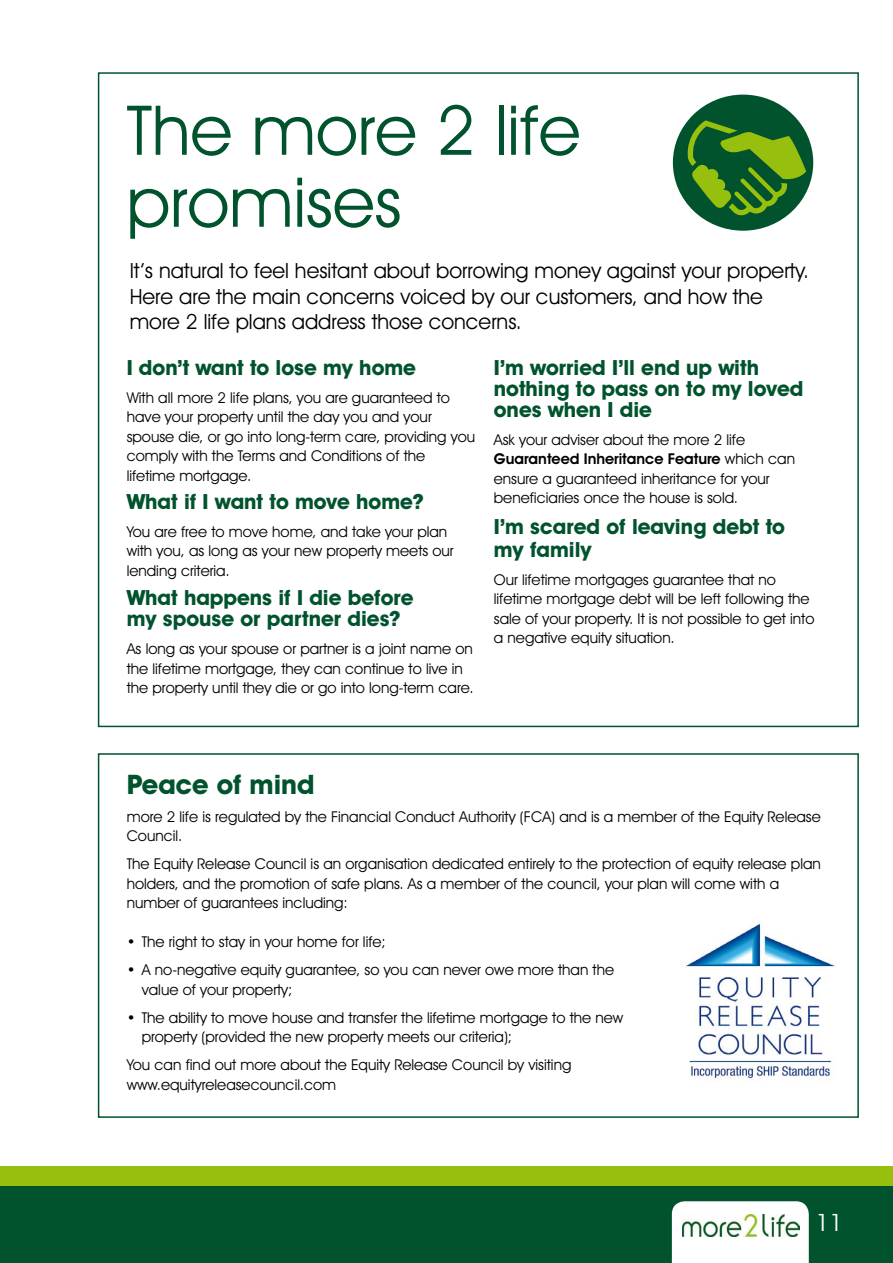
<style>
.page{position:relative;width:893px;height:1263px;background:#fff}
.page>*{position:absolute;margin:0;border:0;box-sizing:border-box;transform-origin:0 0}
.t1{font:69px/72px "Avant Garde IT Cby BT";color:#00532d}
.t2{font:700 27px "Avant Garde IT Cby BT";color:#00532d}
.t3{font:24px "Avant Garde IT Cby BT";color:#fff}
.t4{font:700 21px/21px "Avant Garde IT Cby BT";color:#00532d}
.t5{font:21px/25.5px "Avant Garde IT Cby BT";color:#000}
.t6{font:15px/19.5px "Avant Garde IT Cby BT";color:#000}
.s1{font-weight:600}
</style>
<div class="page">
<div style="left:0;top:1166px;width:893px;height:97px;background:#97bf0d"></div>
<div style="left:0;top:1186px;width:893px;height:77px;background:#00532d"></div>
<div style="left:672px;top:1201px;width:137px;height:62px;background:#fff"></div>
<img style="left:682px;top:1214px;width:117px;height:22px">
<div style="left:673px;top:95px;width:140px;height:136px;background:#00532d;border-radius:50%"></div>
<svg style="left:686px;top:120px;width:120px;height:95px"></svg>
<div style="left:98px;top:753px;width:761px;height:365px;border:2px solid #00532d"></div>
<img style="left:684px;top:923px;width:151px;height:158px">
<h1 class="t1" style="left:127px;top:94px;width:455px">The more 2 life promises</h1>
<h3 class="t5" style="left:130px;top:258px;width:681px">It’s natural to feel hesitant about borrowing money against your property.<br>Here are the main concerns voiced by our customers, and how the more 2 life plans address those concerns.</h3>
<h3 class="t4" style="left:127px;top:356px;width:291px">I don’t want to lose my home</h3>
<p class="t6" style="left:127px;top:387px;width:350px">With all more 2 life plans, you are guaranteed to have your property until the day you and your spouse die, or go into long-term care, providing you comply with the Terms and Conditions of the lifetime mortgage.</p>
<h3 class="t4" style="left:127px;top:491px;width:299px">What if I want to move home?</h3>
<p class="t6" style="left:127px;top:521px;width:328px">You are free to move home, and take your plan with you, as long as your new property meets our lending criteria.</p>
<h3 class="t4" style="left:127px;top:587px;width:289px">What happens if I die before my spouse or partner dies?</h3>
<p class="t6" style="left:127px;top:639px;width:348px">As long as your spouse or partner is a joint name on the lifetime mortgage, they can continue to live in the property until they die or go into long-term care.</p>
<h3 class="t4" style="left:494px;top:356px;width:311px">I’m worried I’ll end up with nothing to pass on to my loved ones when I die</h3>
<p class="t6" style="left:494px;top:429px;width:303px">Ask your adviser about the more 2 life <span class="s1">Guaranteed Inheritance Feature</span> which can ensure a guaranteed inheritance for your beneficiaries once the house is sold.</p>
<h3 class="t4" style="left:494px;top:515px;width:293px;line-height:22.5px">I’m scared of leaving debt to my family</h3>
<p class="t6" style="left:494px;top:569px;width:322px">Our lifetime mortgages guarantee that no lifetime mortgage debt will be left following the sale of your property. It is not possible to get into a negative equity situation.</p>
<h2 class="t2" style="left:127px;top:768px;width:189px">Peace of mind</h2>
<p class="t6" style="left:127px;top:806px;width:696px">more 2 life is regulated by the Financial Conduct Authority (FCA) and is a member of the Equity Release<br>Council.</p>
<p class="t6" style="left:127px;top:854px;width:696px">The Equity Release Council is an organisation dedicated entirely to the protection of equity release plan holders, and the promotion of safe plans. As a member of the council, your plan will come with a number of guarantees including:</p>
<p class="t6" style="left:127px;top:932px;width:260px">• The right to stay in your home for life;</p>
<p class="t6" style="left:142px;top:960px;width:474px;text-indent:-15px">• A no-negative equity guarantee, so you can never owe more than the value of your property;</p>
<p class="t6" style="left:142px;top:1008px;width:483px;text-indent:-15px">• The ability to move house and transfer the lifetime mortgage to the new property (provided the new property meets our criteria);</p>
<p class="t6" style="left:127px;top:1055px;width:446px">You can find out more about the Equity Release Council by visiting www.equityreleasecouncil.com</p>
<h3 class="t3" style="left:816px;top:1208px;width:29px">11</h3>
</div>
